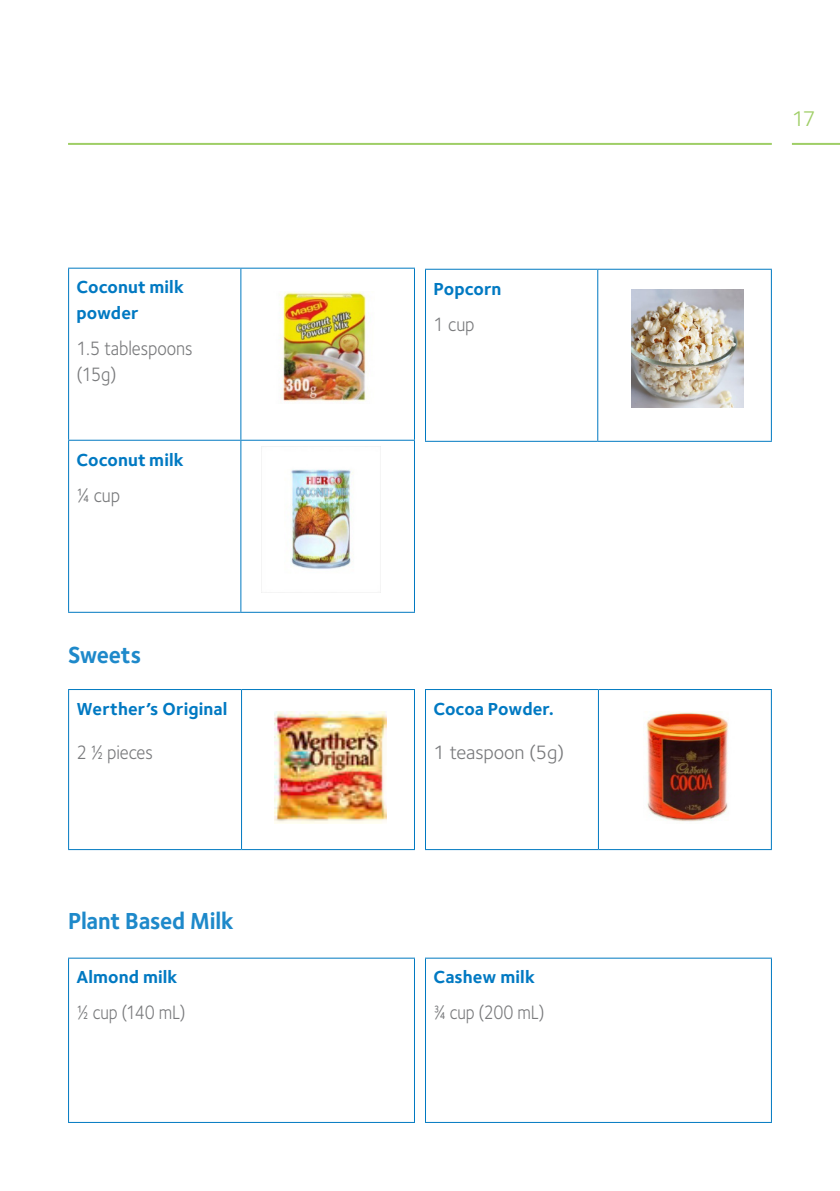
<style>
.page{position:relative;width:840px;height:1191px;background:#fff}
.page>*{position:absolute;margin:0;border:0;box-sizing:border-box;transform-origin:0 0}
.Inner_-_Body{font:700 24px "Foundry Sterling";letter-spacing:-.01em;color:#1e89ca;scale:.95 1}
.t1{font:22px "Foundry Sterling";color:#9fce66}
.Table_Paragraph{font:20px/26px "Foundry Sterling";letter-spacing:-.005em;color:#797a7c;scale:.9 1}
.Table_Paragraph-2{font:20px "Foundry Sterling";letter-spacing:-.005em;color:#797a7c;scale:.85 1}
.Table_Paragraph-3{font:20px "Foundry Sterling";letter-spacing:-.005em;color:#797a7c}
.Paragraph_Style_1{font:700 18px/26px "Foundry Sterling";letter-spacing:.005em;color:#0079c2}
</style>
<div class="page">
<hr style="left:68px;top:143px;width:703px;height:2px;background:#9fce66">
<hr style="left:791px;top:143px;width:48px;height:2px;background:#9fce66">
<hr style="left:68px;top:957px;width:347px;height:1px;background:#0079c1">
<hr style="left:68px;top:958px;width:1px;height:164px;background:#0079c1">
<hr style="left:414px;top:958px;width:1px;height:164px;background:#0079c1">
<hr style="left:68px;top:1122px;width:347px;height:1px;background:#0079c1">
<hr style="left:68px;top:268px;width:173px;height:1px;background:#0079c1">
<hr style="left:68px;top:269px;width:1px;height:171px;background:#0079c1">
<hr style="left:241px;top:268px;width:174px;height:1px;background:#0079c1">
<hr style="left:240px;top:269px;width:1px;height:171px;background:#0079c1">
<hr style="left:414px;top:269px;width:1px;height:171px;background:#0079c1">
<hr style="left:68px;top:440px;width:173px;height:1px;background:#0079c1">
<hr style="left:68px;top:441px;width:1px;height:171px;background:#0079c1">
<hr style="left:241px;top:440px;width:174px;height:1px;background:#0079c1">
<hr style="left:240px;top:441px;width:1px;height:171px;background:#0079c1">
<hr style="left:414px;top:441px;width:1px;height:171px;background:#0079c1">
<hr style="left:68px;top:612px;width:173px;height:1px;background:#0079c1">
<hr style="left:241px;top:612px;width:174px;height:1px;background:#0079c1">
<hr style="left:425px;top:269px;width:172px;height:1px;background:#0079c1">
<hr style="left:425px;top:270px;width:1px;height:171px;background:#0079c1">
<hr style="left:597px;top:269px;width:174px;height:1px;background:#0079c1">
<hr style="left:597px;top:270px;width:1px;height:171px;background:#0079c1">
<hr style="left:770px;top:270px;width:1px;height:171px;background:#0079c1">
<hr style="left:425px;top:441px;width:172px;height:1px;background:#0079c1">
<hr style="left:597px;top:441px;width:174px;height:1px;background:#0079c1">
<hr style="left:68px;top:689px;width:173px;height:1px;background:#0079c1">
<hr style="left:68px;top:690px;width:1px;height:159px;background:#0079c1">
<hr style="left:241px;top:689px;width:174px;height:1px;background:#0079c1">
<hr style="left:241px;top:690px;width:1px;height:159px;background:#0079c1">
<hr style="left:414px;top:690px;width:1px;height:159px;background:#0079c1">
<hr style="left:68px;top:849px;width:173px;height:1px;background:#0079c1">
<hr style="left:241px;top:849px;width:174px;height:1px;background:#0079c1">
<hr style="left:425px;top:689px;width:173px;height:1px;background:#0079c1">
<hr style="left:425px;top:690px;width:1px;height:159px;background:#0079c1">
<hr style="left:598px;top:689px;width:173px;height:1px;background:#0079c1">
<hr style="left:597px;top:690px;width:1px;height:159px;background:#0079c1">
<hr style="left:770px;top:690px;width:1px;height:159px;background:#0079c1">
<hr style="left:425px;top:849px;width:173px;height:1px;background:#0079c1">
<hr style="left:598px;top:849px;width:173px;height:1px;background:#0079c1">
<hr style="left:425px;top:957px;width:346px;height:1px;background:#0079c1">
<hr style="left:425px;top:958px;width:1px;height:164px;background:#0079c1">
<hr style="left:770px;top:958px;width:1px;height:164px;background:#0079c1">
<hr style="left:425px;top:1122px;width:346px;height:1px;background:#0079c1">
<img style="left:279px;top:292px;width:90px;height:110px">
<img style="left:261px;top:446px;width:119px;height:145px">
<img style="left:631px;top:290px;width:112px;height:117px">
<img style="left:274px;top:712px;width:112px;height:111px">
<img style="left:646px;top:712px;width:83px;height:110px">
<p class="Paragraph_Style_1" style="left:77px;top:275px;width:109px">Coconut milk powder</p>
<p class="Table_Paragraph" style="left:77px;top:336px;width:130px">1.5 tablespoons (15g)</p>
<p class="Paragraph_Style_1" style="left:77px;top:447px;width:108px">Coconut milk</p>
<p class="Table_Paragraph" style="left:77px;top:482px;width:50px">¼ cup</p>
<p class="Inner_-_Body" style="left:68px;top:640px;width:79px">Sweets</p>
<p class="Paragraph_Style_1" style="left:77px;top:696px;width:152px">Werther’s Original</p>
<p class="Table_Paragraph" style="left:77px;top:739px;width:86px">2 ½ pieces</p>
<p class="Inner_-_Body" style="left:68px;top:906px;width:176px">Plant Based Milk</p>
<p class="Paragraph_Style_1" style="left:76px;top:965px;width:102px">Almond milk</p>
<p class="Table_Paragraph-2" style="left:76px;top:1001px;width:130px">½ cup (140 mL)</p>
<p class="Paragraph_Style_1" style="left:433px;top:276px;width:69px">Popcorn</p>
<p class="Table_Paragraph" style="left:433px;top:311px;width:47px">1 cup</p>
<p class="Paragraph_Style_1" style="left:433px;top:696px;width:122px">Cocoa Powder.</p>
<p class="Table_Paragraph-3" style="left:433px;top:741px;width:132px">1 teaspoon (5g)</p>
<p class="Paragraph_Style_1" style="left:433px;top:965px;width:103px">Cashew milk</p>
<p class="Table_Paragraph-2" style="left:433px;top:1001px;width:132px">¾ cup (200 mL)</p>
<p class="t1" style="left:791px;top:106px;width:25px">17</p>
</div>
